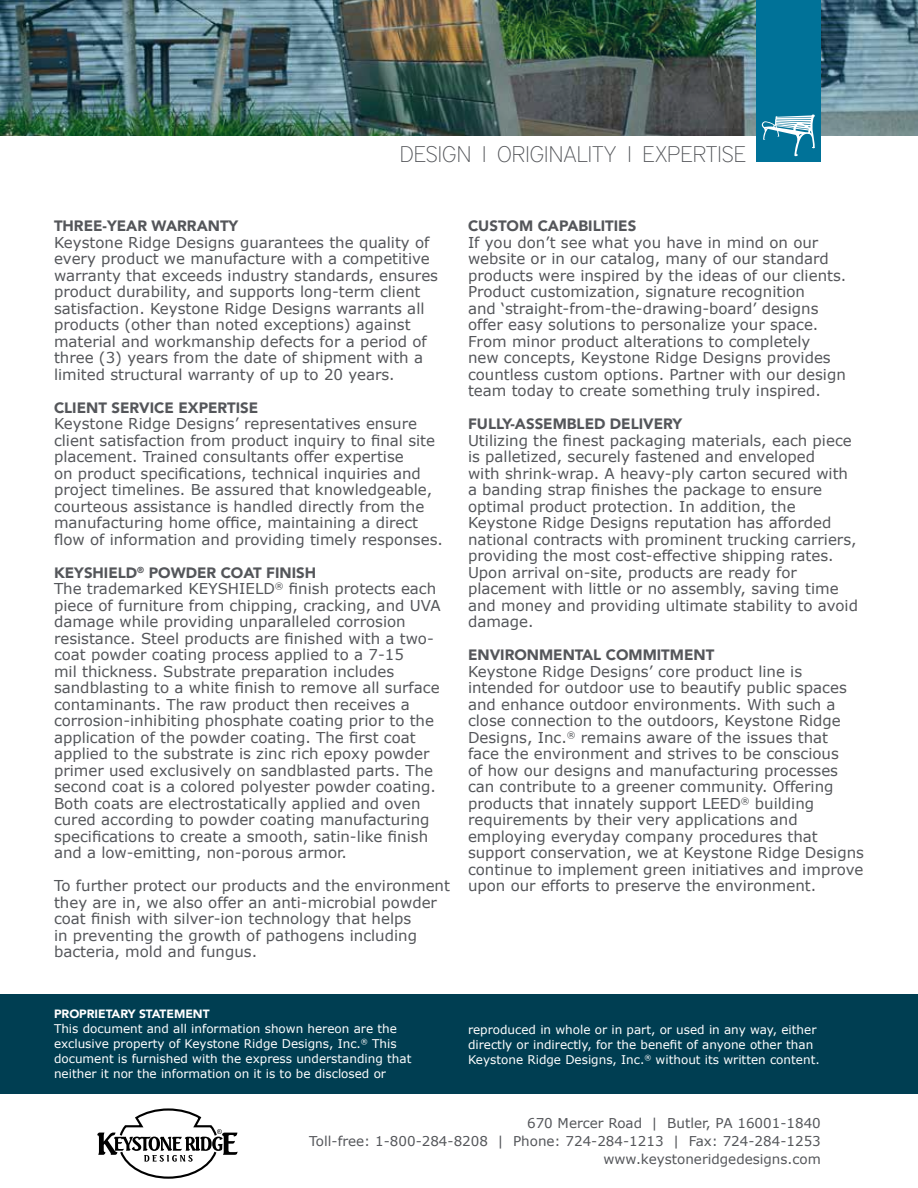
<style>
.page{position:relative;width:918px;height:1188px;background:#fff}
.page>*{position:absolute;margin:0;border:0;box-sizing:border-box;transform-origin:0 0}
.t1{font:100 22.5px "District Pro";color:#54565a}
.t2{font:15px/16.5px "MS Reference Sans Serif";color:#54565a}
.t3{font:900 15px "Avenir";color:#54565a}
.t4{font:13.5px/18px "MS Reference Sans Serif";color:#54565a;text-align:right}
.t5{font:12px/15px "MS Reference Sans Serif";color:#fff}
.t6{font:900 12px "Avenir";color:#fff}
</style>
<div class="page">
<svg style="left:97px;top:1108px;width:141px;height:71px"></svg>
<div style="left:0;top:994px;width:918px;height:100px;background:#003e52"></div>
<img style="left:0;top:0;width:918px;height:136px">
<div style="left:756px;top:0;width:65px;height:162px;background:#007298"></div>
<svg style="left:761px;top:114px;width:54px;height:43px"></svg>
<h1 class="t1" style="left:400px;top:138px;width:348px">DESIGN I ORIGINALITY I EXPERTISE</h1>
<p class="t3" style="left:54px;top:213px;width:186px">THREE-YEAR WARRANTY</p>
<p class="t2" style="left:54px;top:233px;width:386px">Keystone Ridge Designs guarantees the quality of every product we manufacture with a competitive warranty that exceeds industry standards, ensures product durability, and supports long-term client satisfaction. Keystone Ridge Designs warrants all products (other than noted exceptions) against material and workmanship defects for a period of three (3) years from the date of shipment with a limited structural warranty of up to 20 years.</p>
<p class="t3" style="left:54px;top:394px;width:206px">CLIENT SERVICE EXPERTISE</p>
<p class="t2" style="left:54px;top:415px;width:390px">Keystone Ridge Designs’ representatives ensure client satisfaction from product inquiry to final site placement. Trained consultants offer expertise<br>on product specifications, technical inquiries and project timelines. Be assured that knowledgeable, courteous assistance is handled directly from the manufacturing home office, maintaining a direct flow of information and providing timely responses.</p>
<p class="t3" style="left:54px;top:559px;width:264px">KEYSHIELD<sup>®</sup> POWDER COAT FINISH</p>
<p class="t2" style="left:54px;top:580px;width:388px">The trademarked KEYSHIELD<sup>®</sup> finish protects each piece of furniture from chipping, cracking, and UVA damage while providing unparalleled corrosion resistance. Steel products are finished with a two&shy;coat powder coating process applied to a 7-15<br>mil thickness. Substrate preparation includes sandblasting to a white finish to remove all surface contaminants. The raw product then receives a corrosion-inhibiting phosphate coating prior to the application of the powder coating. The first coat applied to the substrate is zinc rich epoxy powder primer used exclusively on sandblasted parts. The second coat is a colored polyester powder coating.<br>Both coats are electrostatically applied and oven cured according to powder coating manufacturing specifications to create a smooth, satin-like finish and a low-emitting, non-porous armor.</p>
<p class="t2" style="left:54px;top:877px;width:398px">To further protect our products and the environment they are in, we also offer an anti-microbial powder coat finish with silver-ion technology that helps<br>in preventing the growth of pathogens including bacteria, mold and fungus.</p>
<p class="t3" style="left:468px;top:213px;width:170px">CUSTOM CAPABILITIES</p>
<p class="t2" style="left:468px;top:233px;width:380px">If you don’t see what you have in mind on our website or in our catalog, many of our standard products were inspired by the ideas of our clients.<br>Product customization, signature recognition<br>and ‘straight-from-the-drawing-board’ designs offer easy solutions to personalize your space.<br>From minor product alterations to completely<br>new concepts, Keystone Ridge Designs provides countless custom options. Partner with our design team today to create something truly inspired.</p>
<p class="t3" style="left:468px;top:411px;width:216px">FULLY-ASSEMBLED DELIVERY</p>
<p class="t2" style="left:468px;top:431px;width:392px">Utilizing the finest packaging materials, each piece is palletized, securely fastened and enveloped<br>with shrink-wrap. A heavy-ply carton secured with a banding strap finishes the package to ensure optimal product protection. In addition, the Keystone Ridge Designs reputation has afforded national contracts with prominent trucking carriers, providing the most cost-effective shipping rates.<br>Upon arrival on-site, products are ready for placement with little or no assembly, saving time and money and providing ultimate stability to avoid damage.</p>
<p class="t3" style="left:468px;top:642px;width:248px">ENVIRONMENTAL COMMITMENT</p>
<p class="t2" style="left:468px;top:662px;width:398px">Keystone Ridge Designs’ core product line is intended for outdoor use to beautify public spaces and enhance outdoor environments. With such a close connection to the outdoors, Keystone Ridge Designs, Inc.<sup>®</sup> remains aware of the issues that<br>face the environment and strives to be conscious<br>of how our designs and manufacturing processes can contribute to a greener community. Offering products that innately support LEED<sup>®</sup> building requirements by their very applications and employing everyday company procedures that support conservation, we at Keystone Ridge Designs continue to implement green initiatives and improve upon our efforts to preserve the environment.</p>
<p class="t6" style="left:54px;top:1004px;width:157px">PROPRIETARY STATEMENT</p>
<p class="t5" style="left:54px;top:1021px;width:359px">This document and all information shown hereon are the exclusive property of Keystone Ridge Designs, Inc.<sup>®</sup> This document is furnished with the express understanding that neither it nor the information on it is to be disclosed or</p>
<p class="t5" style="left:468px;top:1022px;width:353px">reproduced in whole or in part, or used in any way, either directly or indirectly, for the benefit of anyone other than<br>Keystone Ridge Designs, Inc.<sup>®</sup> without its written content.</p>
<p class="t4" style="left:309px;top:1114px;width:513px">670 Mercer Road | Butler, PA 16001-1840<br>Toll-free: 1-800-284-8208 | Phone: 724-284-1213 | Fax: 724-284-1253 www.keystoneridgedesigns.com</p>
</div>
